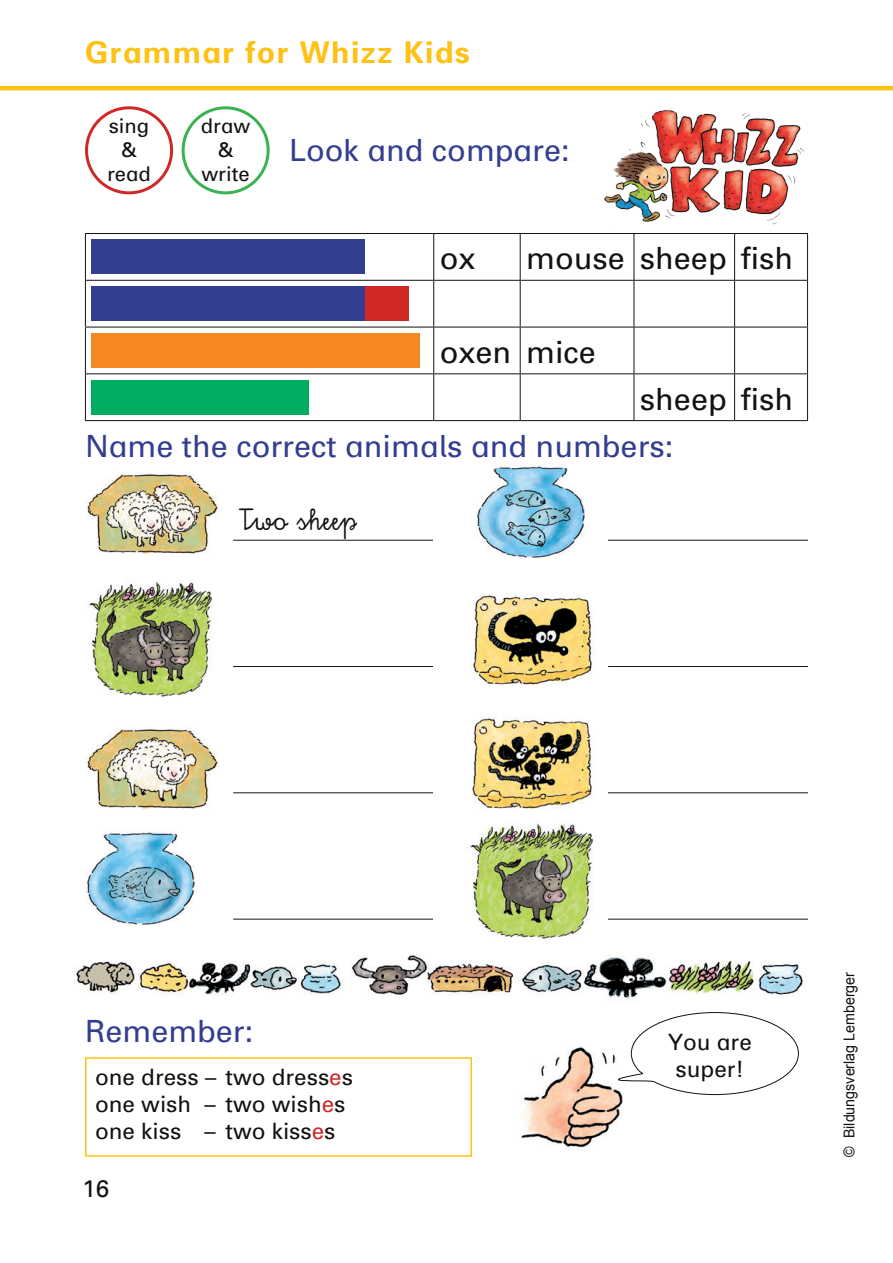
<style>
.page{position:relative;width:893px;height:1263px;background:#fff}
.page>*{position:absolute;margin:0;border:0;box-sizing:border-box;transform-origin:0 0}
.t1{font:30.6px "KWB";color:#343e91}
.t2{font:30.6px "KWB";color:#121311}
.t3{font:700 30px "KWB";letter-spacing:.05em;color:#fec115}
.t4{font:30px "Schuschri 95 0";color:#121311}
.t5{font:24px "KWB";color:#121311}
.t6{font:22.5px/27px "KWB";color:#121311}
.t7{font:20.25px/24.3px "KWB";color:#121311;text-align:center}
.t8{font:15px "Arial";color:#121311;scale:.95 1}
.s1{color:#d02727}
</style>
<div class="page">
<hr style="left:0;top:86px;width:893px;height:4px;background:#fec115">
<img style="left:604px;top:109px;width:200px;height:116px">
<hr style="left:85px;top:233px;width:349px;height:1px;background:#121311">
<hr style="left:85px;top:234px;width:1px;height:46px;background:#121311">
<hr style="left:434px;top:233px;width:86px;height:1px;background:#121311">
<hr style="left:433px;top:234px;width:1px;height:46px;background:#121311">
<hr style="left:520px;top:233px;width:114px;height:1px;background:#121311">
<hr style="left:520px;top:234px;width:1px;height:46px;background:#121311">
<hr style="left:634px;top:233px;width:101px;height:1px;background:#121311">
<hr style="left:634px;top:234px;width:1px;height:46px;background:#121311">
<hr style="left:735px;top:233px;width:73px;height:1px;background:#121311">
<hr style="left:734px;top:234px;width:1px;height:46px;background:#121311">
<hr style="left:807px;top:234px;width:1px;height:46px;background:#121311">
<hr style="left:85px;top:280px;width:349px;height:1px;background:#121311">
<hr style="left:85px;top:281px;width:1px;height:46px;background:#121311">
<hr style="left:434px;top:280px;width:86px;height:1px;background:#121311">
<hr style="left:433px;top:281px;width:1px;height:46px;background:#121311">
<hr style="left:520px;top:280px;width:114px;height:1px;background:#121311">
<hr style="left:520px;top:281px;width:1px;height:46px;background:#121311">
<hr style="left:634px;top:280px;width:101px;height:1px;background:#121311">
<hr style="left:634px;top:281px;width:1px;height:46px;background:#121311">
<hr style="left:735px;top:280px;width:73px;height:1px;background:#121311">
<hr style="left:734px;top:281px;width:1px;height:46px;background:#121311">
<hr style="left:807px;top:281px;width:1px;height:46px;background:#121311">
<hr style="left:85px;top:327px;width:349px;height:1px;background:#121311">
<hr style="left:85px;top:327px;width:1px;height:46px;background:#121311">
<hr style="left:434px;top:327px;width:86px;height:1px;background:#121311">
<hr style="left:433px;top:327px;width:1px;height:46px;background:#121311">
<hr style="left:520px;top:327px;width:114px;height:1px;background:#121311">
<hr style="left:520px;top:327px;width:1px;height:46px;background:#121311">
<hr style="left:634px;top:327px;width:101px;height:1px;background:#121311">
<hr style="left:634px;top:327px;width:1px;height:46px;background:#121311">
<hr style="left:735px;top:327px;width:73px;height:1px;background:#121311">
<hr style="left:734px;top:327px;width:1px;height:46px;background:#121311">
<hr style="left:807px;top:327px;width:1px;height:46px;background:#121311">
<hr style="left:85px;top:373px;width:349px;height:1px;background:#121311">
<hr style="left:85px;top:374px;width:1px;height:46px;background:#121311">
<hr style="left:434px;top:373px;width:86px;height:1px;background:#121311">
<hr style="left:433px;top:374px;width:1px;height:46px;background:#121311">
<hr style="left:520px;top:373px;width:114px;height:1px;background:#121311">
<hr style="left:520px;top:374px;width:1px;height:46px;background:#121311">
<hr style="left:634px;top:373px;width:101px;height:1px;background:#121311">
<hr style="left:634px;top:374px;width:1px;height:46px;background:#121311">
<hr style="left:735px;top:373px;width:73px;height:1px;background:#121311">
<hr style="left:734px;top:374px;width:1px;height:46px;background:#121311">
<hr style="left:807px;top:374px;width:1px;height:46px;background:#121311">
<hr style="left:85px;top:420px;width:349px;height:1px;background:#121311">
<hr style="left:434px;top:420px;width:86px;height:1px;background:#121311">
<hr style="left:520px;top:420px;width:114px;height:1px;background:#121311">
<hr style="left:634px;top:420px;width:101px;height:1px;background:#121311">
<hr style="left:735px;top:420px;width:73px;height:1px;background:#121311">
<div style="left:91px;top:240px;width:274px;height:34px;background:#343e91"></div>
<div style="left:91px;top:286px;width:274px;height:35px;background:#343e91"></div>
<div style="left:365px;top:286px;width:44px;height:35px;background:#d02727"></div>
<div style="left:91px;top:333px;width:329px;height:35px;background:#f58821"></div>
<div style="left:91px;top:380px;width:218px;height:34px;background:#00ad60"></div>
<hr style="left:233px;top:540px;width:200px;height:1px;background:#121311">
<hr style="left:233px;top:666px;width:200px;height:1px;background:#121311">
<hr style="left:233px;top:792px;width:200px;height:1px;background:#121311">
<hr style="left:233px;top:919px;width:200px;height:1px;background:#121311">
<hr style="left:608px;top:540px;width:200px;height:1px;background:#121311">
<hr style="left:608px;top:666px;width:200px;height:1px;background:#121311">
<hr style="left:608px;top:792px;width:200px;height:1px;background:#121311">
<hr style="left:608px;top:919px;width:200px;height:1px;background:#121311">
<div style="left:85px;top:1057px;width:387px;height:100px;border:2px solid #fec115"></div>
<img style="left:477px;top:466px;width:108px;height:92px">
<img style="left:471px;top:718px;width:121px;height:91px">
<img style="left:89px;top:582px;width:123px;height:115px">
<img style="left:87px;top:832px;width:108px;height:93px">
<img style="left:470px;top:824px;width:123px;height:115px">
<img style="left:87px;top:729px;width:131px;height:80px">
<img style="left:473px;top:595px;width:121px;height:90px">
<img style="left:76px;top:955px;width:727px;height:45px">
<img style="left:87px;top:474px;width:132px;height:80px">
<img style="left:521px;top:1047px;width:102px;height:102px">
<div style="left:182px;top:106px;width:88px;height:88px;border:3px solid #38b350;border-radius:50%"></div>
<svg style="left:583px;top:1012px;width:216px;height:83px"></svg>
<div style="left:85px;top:106px;width:88px;height:88px;border:3px solid #d02727;border-radius:50%"></div>
<h2 class="t3" style="left:85px;top:35px;width:386px">Grammar for Whizz Kids</h2>
<p class="t7" style="left:107px;top:113px;width:45px">sing &amp; read</p>
<p class="t7" style="left:201px;top:113px;width:51px">draw &amp; write</p>
<h1 class="t1" style="left:289px;top:131px;width:282px">Look and compare:</h1>
<h1 class="t2" style="left:440px;top:239px;width:37px">ox</h1>
<h1 class="t2" style="left:526px;top:239px;width:269px">mouse sheep fish</h1>
<h1 class="t2" style="left:440px;top:333px;width:158px">oxen mice</h1>
<h1 class="t2" style="left:640px;top:380px;width:155px">sheep fish</h1>
<h1 class="t1" style="left:85px;top:427px;width:590px">Name the correct animals and numbers:</h1>
<h2 class="t4" style="left:239px;top:504px;width:119px">Two sheep</h2>
<h1 class="t1" style="left:85px;top:1012px;width:170px">Remember:</h1>
<p class="t6" style="left:95px;top:1063px;width:260px">one dress – two dress<span class="s1">e</span>s one wish – two wish<span class="s1">e</span>s one kiss – two kiss<span class="s1">e</span>s</p>
<p class="t5" style="left:82px;top:1174px;width:28px">16</p>
<p class="t6" style="left:668px;top:1028px;width:85px;text-align:center">You are super!</p>
<p class="t8" style="left:839px;top:1157px;width:196px;rotate:-90deg">© Bildungsverlag Lemberger</p>
</div>
